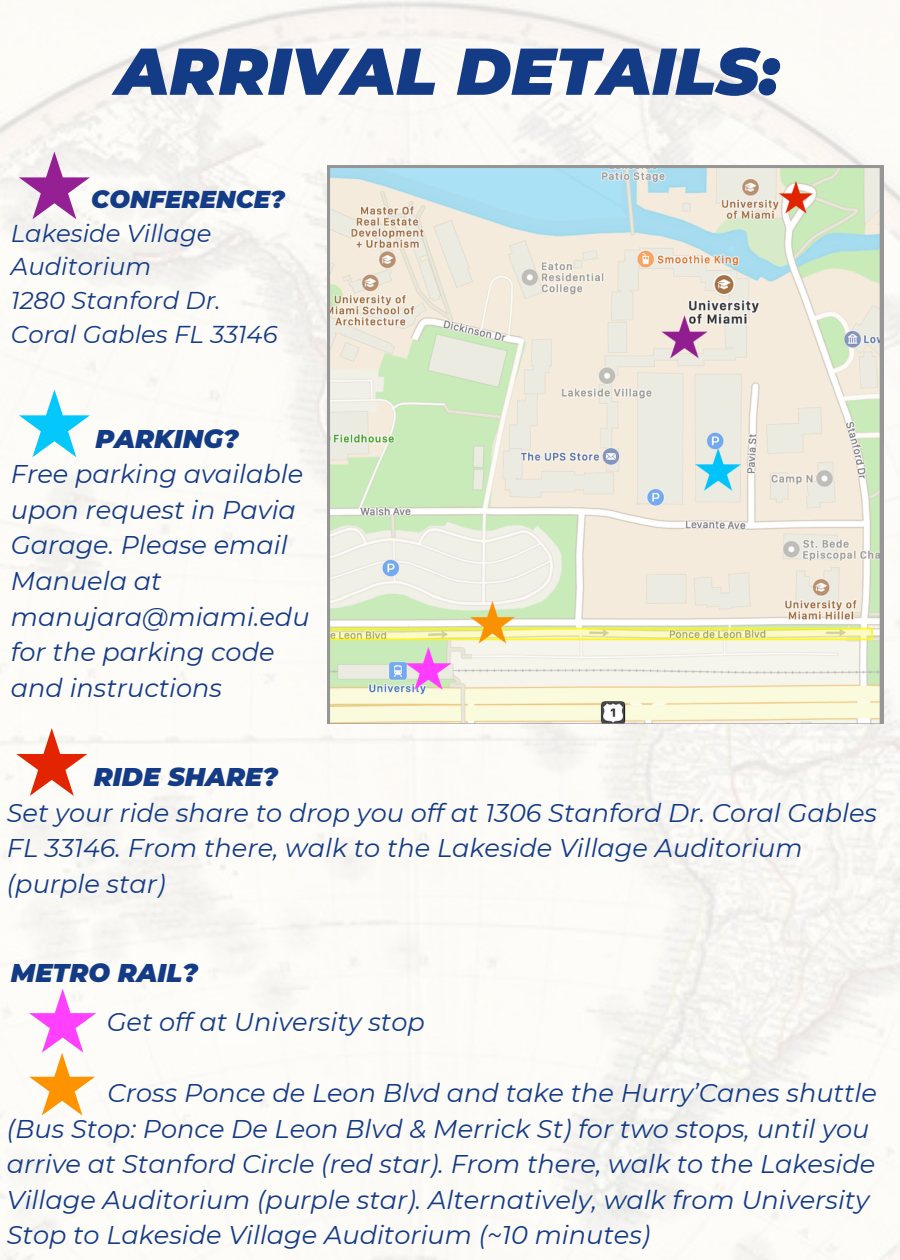
<style>
.page{position:relative;width:900px;height:1260px;background:#fff}
.page>*{position:absolute;margin:0;border:0;box-sizing:border-box;transform-origin:0 0}
.t1{font:italic 900 66.06px "Montserrat";color:#143b86}
.t2{font:italic 25.62px/35.6px "Montserrat";color:#143b86}
.t3{font:italic 900 25.62px "Montserrat";color:#143b86}
.t4{font:italic 24.38px/33.8px "Montserrat";color:#143b86}
.t5{font:italic 900 24.38px "Montserrat";color:#143b86}
</style>
<div class="page">
<svg style="left:19px;top:151px;width:71px;height:68px"></svg>
<img style="left:327px;top:166px;width:556px;height:557px">
<svg style="left:19px;top:389px;width:71px;height:68px"></svg>
<svg style="left:16px;top:728px;width:71px;height:68px"></svg>
<svg style="left:29px;top:989px;width:67px;height:127px"></svg>
<p class="t1" style="left:116px;top:31px;width:665px">ARRIVAL DETAILS:</p>
<p class="t5" style="left:91px;top:184px;width:195px">CONFERENCE?</p>
<p class="t4" style="left:11px;top:216px;width:202px">Lakeside Village<br>Auditorium</p>
<p class="t4" style="left:11px;top:283px;width:211px">1280 Stanford Dr.</p>
<p class="t4" style="left:11px;top:317px;width:268px">Coral Gables FL 33146</p>
<p class="t3" style="left:95px;top:423px;width:145px">PARKING?</p>
<p class="t2" style="left:11px;top:456px;width:300px">Free parking available upon request in Pavia<br>Garage. Please email<br>Manuela at manujara@miami.edu for the parking code and instructions</p>
<p class="t3" style="left:94px;top:761px;width:186px">RIDE SHARE?</p>
<p class="t2" style="left:7px;top:795px;width:872px">Set your ride share to drop you off at 1306 Stanford Dr. Coral Gables<br>FL 33146. From there, walk to the Lakeside Village Auditorium (purple star)</p>
<p class="t3" style="left:11px;top:957px;width:188px">METRO RAIL?</p>
<h1 class="t2" style="left:107px;top:1004px;width:319px">Get off at University stop</h1>
<p class="t2" style="left:7px;top:1075px;width:871px;text-indent:101px">Cross Ponce de Leon Blvd and take the Hurry’Canes shuttle (Bus Stop: Ponce De Leon Blvd &amp; Merrick St) for two stops, until you arrive at Stanford Circle (red star). From there, walk to the Lakeside Village Auditorium (purple star). Alternatively, walk from University Stop to Lakeside Village Auditorium (~10 minutes)</p>
</div>
